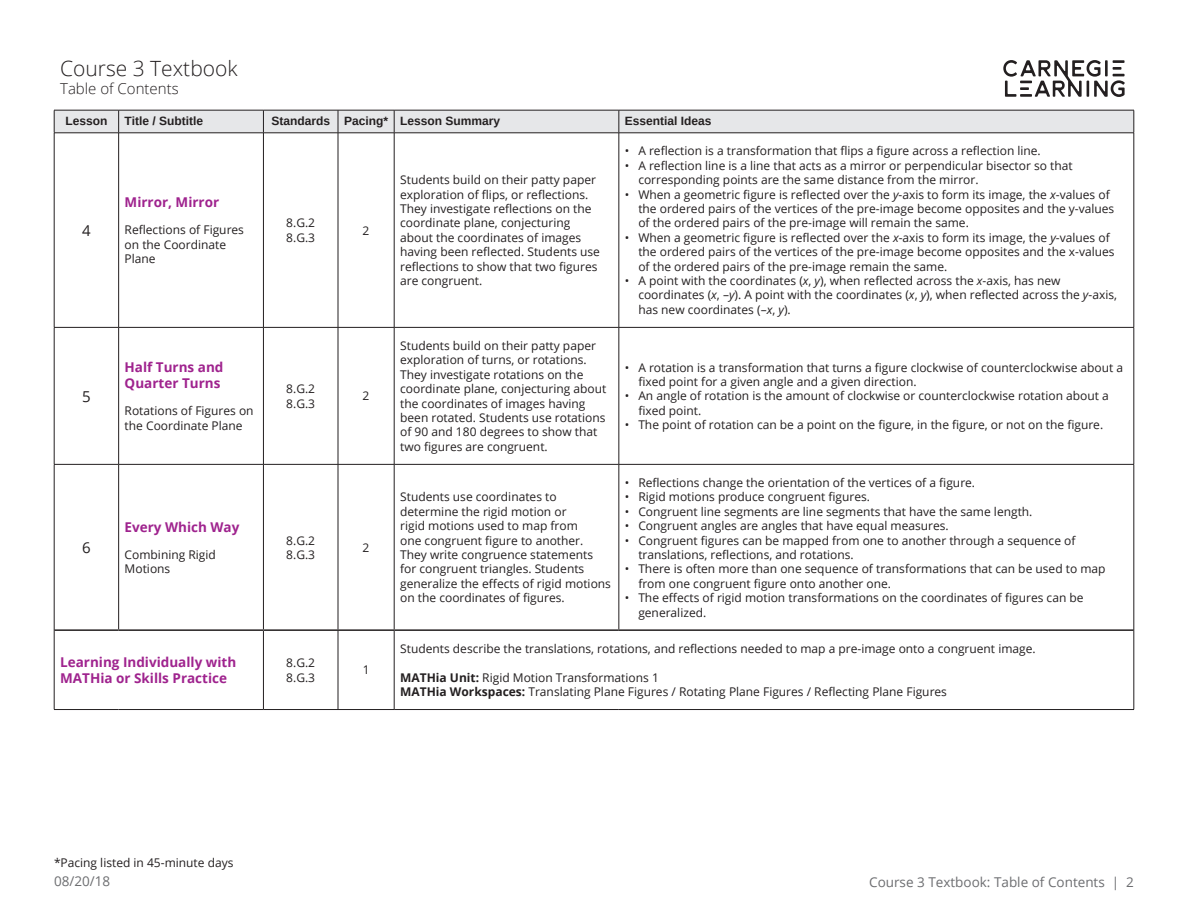
<style>
.page{position:relative;width:1188px;height:918px;background:#fff}
.page>*{position:absolute;margin:0;border:0;box-sizing:border-box;transform-origin:0 0}
.t1{font:300 21px "Open Sans";color:#231f20}
.t2{font:300 15px "Open Sans";color:#231f20}
.t3{font:15px "Open Sans";color:#231f20}
.t4{font:700 13.5px/16.2px "Open Sans";color:#9f238e}
.t5{font:13.5px "Open Sans";color:#6c6d70}
.t6{font:12px/14.4px "Open Sans";color:#231f20}
.t7{font:700 12px "Arimo";color:#231f20}
.s1{font-style:italic}
.s2{font-weight:700}
</style>
<div class="page">
<svg style="left:54px;top:110px;width:1081px;height:23px;background:#d9dadc"></svg>
<hr style="left:54px;top:133px;width:65px;height:1px;background:#231f20">
<hr style="left:54px;top:133px;width:1px;height:194px;background:#231f20">
<hr style="left:119px;top:133px;width:144px;height:1px;background:#231f20">
<hr style="left:118px;top:133px;width:1px;height:194px;background:#231f20">
<hr style="left:263px;top:133px;width:75px;height:1px;background:#231f20">
<hr style="left:263px;top:133px;width:1px;height:194px;background:#231f20">
<hr style="left:338px;top:133px;width:56px;height:1px;background:#231f20">
<hr style="left:338px;top:133px;width:1px;height:194px;background:#231f20">
<hr style="left:394px;top:133px;width:225px;height:1px;background:#231f20">
<hr style="left:394px;top:133px;width:1px;height:194px;background:#231f20">
<hr style="left:619px;top:133px;width:515px;height:1px;background:#231f20">
<hr style="left:619px;top:133px;width:1px;height:194px;background:#231f20">
<hr style="left:1134px;top:133px;width:1px;height:194px;background:#231f20">
<hr style="left:54px;top:327px;width:65px;height:1px;background:#231f20">
<hr style="left:54px;top:328px;width:1px;height:136px;background:#231f20">
<hr style="left:119px;top:327px;width:144px;height:1px;background:#231f20">
<hr style="left:118px;top:328px;width:1px;height:136px;background:#231f20">
<hr style="left:263px;top:327px;width:75px;height:1px;background:#231f20">
<hr style="left:263px;top:328px;width:1px;height:136px;background:#231f20">
<hr style="left:338px;top:327px;width:56px;height:1px;background:#231f20">
<hr style="left:338px;top:328px;width:1px;height:136px;background:#231f20">
<hr style="left:394px;top:327px;width:225px;height:1px;background:#231f20">
<hr style="left:394px;top:328px;width:1px;height:136px;background:#231f20">
<hr style="left:619px;top:327px;width:515px;height:1px;background:#231f20">
<hr style="left:619px;top:328px;width:1px;height:136px;background:#231f20">
<hr style="left:1134px;top:328px;width:1px;height:136px;background:#231f20">
<hr style="left:54px;top:464px;width:65px;height:1px;background:#231f20">
<hr style="left:54px;top:465px;width:1px;height:165px;background:#231f20">
<hr style="left:119px;top:464px;width:144px;height:1px;background:#231f20">
<hr style="left:118px;top:465px;width:1px;height:164px;background:#231f20">
<hr style="left:263px;top:464px;width:75px;height:1px;background:#231f20">
<hr style="left:263px;top:465px;width:1px;height:164px;background:#231f20">
<hr style="left:338px;top:464px;width:56px;height:1px;background:#231f20">
<hr style="left:338px;top:465px;width:1px;height:164px;background:#231f20">
<hr style="left:394px;top:464px;width:225px;height:1px;background:#231f20">
<hr style="left:394px;top:465px;width:1px;height:164px;background:#231f20">
<hr style="left:619px;top:464px;width:515px;height:1px;background:#231f20">
<hr style="left:619px;top:465px;width:1px;height:164px;background:#231f20">
<hr style="left:1134px;top:465px;width:1px;height:165px;background:#231f20">
<hr style="left:54px;top:630px;width:1px;height:79px;background:#231f20">
<hr style="left:263px;top:631px;width:1px;height:78px;background:#231f20">
<hr style="left:338px;top:631px;width:1px;height:78px;background:#231f20">
<hr style="left:394px;top:631px;width:1px;height:78px;background:#231f20">
<hr style="left:1134px;top:630px;width:1px;height:79px;background:#231f20">
<hr style="left:54px;top:709px;width:65px;height:1px;background:#231f20">
<hr style="left:119px;top:709px;width:144px;height:1px;background:#231f20">
<hr style="left:263px;top:709px;width:75px;height:1px;background:#231f20">
<hr style="left:338px;top:709px;width:56px;height:1px;background:#231f20">
<hr style="left:394px;top:709px;width:225px;height:1px;background:#231f20">
<hr style="left:619px;top:709px;width:515px;height:1px;background:#231f20">
<hr style="left:54px;top:629px;width:65px;height:2px;background:#231f20">
<hr style="left:119px;top:629px;width:144px;height:2px;background:#231f20">
<hr style="left:263px;top:629px;width:75px;height:2px;background:#231f20">
<hr style="left:338px;top:629px;width:56px;height:2px;background:#231f20">
<hr style="left:394px;top:629px;width:225px;height:2px;background:#231f20">
<hr style="left:619px;top:629px;width:515px;height:2px;background:#231f20">
<svg style="left:1003px;top:60px;width:122px;height:37px"></svg>
<h1 class="t1" style="left:60px;top:54px;width:179px">Course 3 Textbook</h1>
<p class="t2" style="left:60px;top:78px;width:120px">Table of Contents</p>
<p class="t7" style="left:65px;top:113px;width:44px">Lesson</p>
<p class="t7" style="left:125px;top:113px;width:80px">Title / Subtitle</p>
<p class="t7" style="left:271px;top:113px;width:230px">Standards Pacing* Lesson Summary</p>
<p class="t7" style="left:625px;top:113px;width:88px">Essential Ideas</p>
<p class="t3" style="left:82px;top:220px;width:10px">4</p>
<p class="t4" style="left:125px;top:194px;width:96px">Mirror, Mirror</p>
<p class="t6" style="left:125px;top:223px;width:121px">Reflections of Figures on the Coordinate<br>Plane</p>
<p class="t6" style="left:286px;top:216px;width:30px">8.G.2<br>8.G.3</p>
<p class="t6" style="left:363px;top:223px;width:8px">2</p>
<p class="t3" style="left:82px;top:386px;width:10px">5</p>
<p class="t4" style="left:125px;top:359px;width:100px">Half Turns and<br>Quarter Turns</p>
<p class="t6" style="left:125px;top:404px;width:130px">Rotations of Figures on the Coordinate Plane</p>
<p class="t6" style="left:286px;top:381px;width:30px">8.G.2<br>8.G.3</p>
<p class="t6" style="left:363px;top:389px;width:8px">2</p>
<p class="t3" style="left:82px;top:537px;width:10px">6</p>
<p class="t4" style="left:125px;top:518px;width:116px">Every Which Way</p>
<p class="t6" style="left:125px;top:547px;width:93px">Combining Rigid<br>Motions</p>
<p class="t6" style="left:286px;top:533px;width:30px">8.G.2<br>8.G.3</p>
<p class="t6" style="left:363px;top:540px;width:8px">2</p>
<p class="t4" style="left:60px;top:654px;width:178px">Learning Individually with<br>MATHia or Skills Practice</p>
<p class="t6" style="left:286px;top:655px;width:30px">8.G.2<br>8.G.3</p>
<p class="t6" style="left:363px;top:663px;width:8px">1</p>
<p class="t6" style="left:400px;top:172px;width:201px">Students build on their patty paper exploration of flips, or reflections.<br>They investigate reflections on the coordinate plane, conjecturing about the coordinates of images having been reflected. Students use reflections to show that two figures are congruent.</p>
<p class="t6" style="left:400px;top:338px;width:208px">Students build on their patty paper exploration of turns, or rotations.<br>They investigate rotations on the coordinate plane, conjecturing about the coordinates of images having been rotated. Students use rotations of 90 and 180 degrees to show that two figures are congruent.</p>
<p class="t6" style="left:400px;top:490px;width:212px">Students use coordinates to determine the rigid motion or<br>rigid motions used to map from<br>one congruent figure to another.<br>They write congruence statements for congruent triangles. Students generalize the effects of rigid motions on the coordinates of figures.</p>
<p class="t6" style="left:625px;top:144px;width:418px">• A reflection is a transformation that flips a figure across a reflection line.</p>
<p class="t6" style="left:638px;top:158px;width:436px;text-indent:-14px">• A reflection line is a line that acts as a mirror or perpendicular bisector so that corresponding points are the same distance from the mirror.</p>
<p class="t6" style="left:638px;top:187px;width:477px;text-indent:-14px">• When a geometric figure is reflected over the <span class="s1">y</span>-axis to form its image, the <span class="s1">x</span>-values of the ordered pairs of the vertices of the pre-image become opposites and the y-values of the ordered pairs of the pre-image will remain the same.</p>
<p class="t6" style="left:638px;top:230px;width:478px;text-indent:-14px">• When a geometric figure is reflected over the <span class="s1">x</span>-axis to form its image, the <span class="s1">y</span>-values of the ordered pairs of the vertices of the pre-image become opposites and the x-values of the ordered pairs of the pre-image remain the same.</p>
<p class="t6" style="left:638px;top:273px;width:480px;text-indent:-13px">• A point with the coordinates (<span class="s1">x</span>, <span class="s1">y</span>), when reflected across the <span class="s1">x</span>-axis, has new coordinates (<span class="s1">x</span>, –<span class="s1">y</span>). A point with the coordinates (<span class="s1">x</span>, <span class="s1">y</span>), when reflected across the <span class="s1">y</span>-axis, has new coordinates (–<span class="s1">x</span>, <span class="s1">y</span>).</p>
<p class="t6" style="left:638px;top:360px;width:486px;text-indent:-14px">• A rotation is a transformation that turns a figure clockwise of counterclockwise about a fixed point for a given angle and a given direction.</p>
<p class="t6" style="left:638px;top:389px;width:472px;text-indent:-14px">• An angle of rotation is the amount of clockwise or counterclockwise rotation about a fixed point.</p>
<p class="t6" style="left:625px;top:417px;width:480px">• The point of rotation can be a point on the figure, in the figure, or not on the figure.</p>
<p class="t6" style="left:625px;top:475px;width:352px">• Reflections change the orientation of the vertices of a figure.</p>
<p class="t6" style="left:625px;top:490px;width:247px">• Rigid motions produce congruent figures.</p>
<p class="t6" style="left:625px;top:504px;width:409px">• Congruent line segments are line segments that have the same length.</p>
<p class="t6" style="left:625px;top:518px;width:325px">• Congruent angles are angles that have equal measures.</p>
<p class="t6" style="left:638px;top:533px;width:439px;text-indent:-14px">• Congruent figures can be mapped from one to another through a sequence of translations, reflections, and rotations.</p>
<p class="t6" style="left:638px;top:562px;width:469px;text-indent:-14px">• There is often more than one sequence of transformations that can be used to map from one congruent figure onto another one.</p>
<p class="t6" style="left:638px;top:590px;width:447px;text-indent:-14px">• The effects of rigid motion transformations on the coordinates of figures can be generalized.</p>
<p class="t6" style="left:400px;top:641px;width:637px">Students describe the translations, rotations, and reflections needed to map a pre-image onto a congruent image.</p>
<p class="t6" style="left:400px;top:670px;width:548px"><span class="s2">MATHia Unit:</span> Rigid Motion Transformations 1<br><span class="s2">MATHia Workspaces:</span> Translating Plane Figures / Rotating Plane Figures / Reflecting Plane Figures</p>
<p class="t6" style="left:54px;top:855px;width:181px">*Pacing listed in 45-minute days</p>
<p class="t5" style="left:54px;top:872px;width:58px">08/20/18</p>
<p class="t5" style="left:869px;top:872px;width:266px">Course 3 Textbook: Table of Contents | 2</p>
</div>
